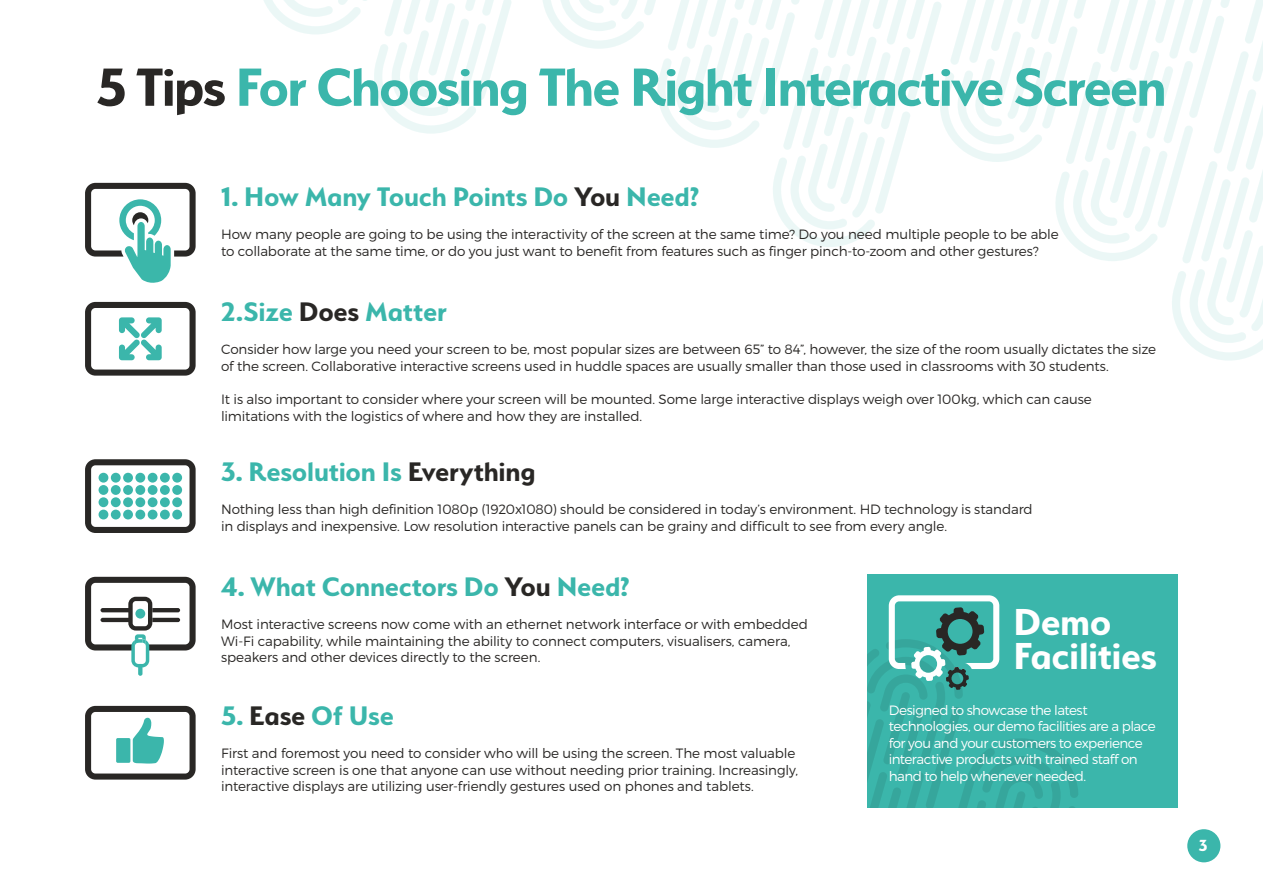
<style>
.page{position:relative;width:1263px;height:893px;background:#fff}
.page>*{position:absolute;margin:0;border:0;box-sizing:border-box;transform-origin:0 0}
.t1{font:700 60px "Serenity";letter-spacing:-.035em;color:#3bb6ab}
.t2{font:700 42px/34.5px "Serenity";letter-spacing:-.01em;color:#fff}
.t3{font:700 30px "Serenity";letter-spacing:-.01em;color:#3bb6ab}
.t4{font:700 18px "Serenity";color:#fff}
.t5{font:300 13.5px/16.5px "Montserrat";letter-spacing:-.01em;color:#292725}
.t6{font:300 13.5px/16.5px "Montserrat";letter-spacing:-.04em;color:#fff}
.s1{color:#292725}
.s2{color:#3bb7aa}
</style>
<div class="page">
<svg style="left:137px;top:0;width:1126px;height:361px"></svg>
<svg style="left:867px;top:574px;width:311px;height:234px;background:#3ab3a9"></svg>
<svg style="left:85px;top:459px;width:111px;height:74px"></svg>
<div style="left:99px;top:473px;width:9px;height:10px;background:#3bb6ab;border-radius:50%"></div>
<div style="left:111px;top:473px;width:10px;height:10px;background:#3bb6ab;border-radius:50%"></div>
<div style="left:123px;top:473px;width:10px;height:10px;background:#3bb6ab;border-radius:50%"></div>
<div style="left:135px;top:473px;width:10px;height:10px;background:#3bb6ab;border-radius:50%"></div>
<div style="left:148px;top:473px;width:10px;height:10px;background:#3bb6ab;border-radius:50%"></div>
<div style="left:160px;top:473px;width:10px;height:10px;background:#3bb6ab;border-radius:50%"></div>
<div style="left:172px;top:473px;width:10px;height:10px;background:#3bb6ab;border-radius:50%"></div>
<div style="left:99px;top:485px;width:9px;height:10px;background:#3bb6ab;border-radius:50%"></div>
<div style="left:111px;top:485px;width:10px;height:10px;background:#3bb6ab;border-radius:50%"></div>
<div style="left:123px;top:485px;width:10px;height:10px;background:#3bb6ab;border-radius:50%"></div>
<div style="left:135px;top:485px;width:10px;height:10px;background:#3bb6ab;border-radius:50%"></div>
<div style="left:148px;top:485px;width:10px;height:10px;background:#3bb6ab;border-radius:50%"></div>
<div style="left:160px;top:485px;width:10px;height:10px;background:#3bb6ab;border-radius:50%"></div>
<div style="left:172px;top:485px;width:10px;height:10px;background:#3bb6ab;border-radius:50%"></div>
<div style="left:99px;top:497px;width:9px;height:10px;background:#3bb6ab;border-radius:50%"></div>
<div style="left:111px;top:497px;width:10px;height:10px;background:#3bb6ab;border-radius:50%"></div>
<div style="left:123px;top:497px;width:10px;height:10px;background:#3bb6ab;border-radius:50%"></div>
<div style="left:135px;top:497px;width:10px;height:10px;background:#3bb6ab;border-radius:50%"></div>
<div style="left:148px;top:497px;width:10px;height:10px;background:#3bb6ab;border-radius:50%"></div>
<div style="left:160px;top:497px;width:10px;height:10px;background:#3bb6ab;border-radius:50%"></div>
<div style="left:172px;top:497px;width:10px;height:10px;background:#3bb6ab;border-radius:50%"></div>
<div style="left:99px;top:510px;width:9px;height:9px;background:#3bb6ab;border-radius:50%"></div>
<div style="left:111px;top:510px;width:10px;height:9px;background:#3bb6ab;border-radius:50%"></div>
<div style="left:123px;top:510px;width:10px;height:9px;background:#3bb6ab;border-radius:50%"></div>
<div style="left:135px;top:510px;width:10px;height:9px;background:#3bb6ab;border-radius:50%"></div>
<div style="left:148px;top:510px;width:10px;height:9px;background:#3bb6ab;border-radius:50%"></div>
<div style="left:160px;top:510px;width:10px;height:9px;background:#3bb6ab;border-radius:50%"></div>
<div style="left:172px;top:510px;width:10px;height:9px;background:#3bb6ab;border-radius:50%"></div>
<svg style="left:85px;top:183px;width:111px;height:103px"></svg>
<svg style="left:85px;top:302px;width:111px;height:74px"></svg>
<svg style="left:85px;top:706px;width:111px;height:74px"></svg>
<svg style="left:138px;top:664px;width:4px;height:12px"></svg>
<svg style="left:85px;top:577px;width:111px;height:90px"></svg>
<svg style="left:889px;top:595px;width:110px;height:95px"></svg>
<div style="left:1187px;top:829px;width:33px;height:33px;background:#3bb6ab;border-radius:50%"></div>
<h1 class="t1" style="left:96px;top:54px;width:1072px"><span class="s1">5 Tips</span> For Cho<span class="s2">o</span>sing The Right Interactive Screen</h1>
<h3 class="t3" style="left:221px;top:180px;width:480px">1. How Many Touch Points Do <span class="s1">You</span> Need?</h3>
<p class="t5" style="left:221px;top:226px;width:839px">How many people are going to be using the interactivity of the screen at the same time? Do you need multiple people to be able to collaborate at the same time, or do you just want to benefit from features such as finger pinch-to-zoom and other gestures?</p>
<h3 class="t3" style="left:221px;top:295px;width:227px">2.Size <span class="s1">Does</span> Matter</h3>
<p class="t5" style="left:221px;top:341px;width:936px">Consider how large you need your screen to be, most popular sizes are between 65” to 84”, however, the size of the room usually dictates the size of the screen. Collaborative interactive screens used in huddle spaces are usually smaller than those used in classrooms with 30 students.</p>
<p class="t5" style="left:221px;top:391px;width:872px">It is also important to consider where your screen will be mounted. Some large interactive displays weigh over 100kg, which can cause limitations with the logistics of where and how they are installed.</p>
<h3 class="t3" style="left:221px;top:455px;width:316px">3. Resolution Is <span class="s1">Everything</span></h3>
<p class="t5" style="left:221px;top:501px;width:813px">Nothing less than high definition 1080p (1920x1080) should be considered in today’s environment. HD technology is standard in displays and inexpensive. Low resolution interactive panels can be grainy and difficult to see from every angle.</p>
<h3 class="t3" style="left:221px;top:570px;width:410px">4. What Connectors Do <span class="s1">You</span> Need?</h3>
<p class="t5" style="left:221px;top:616px;width:588px">Most interactive screens now come with an ethernet network interface or with embedded<br>Wi-Fi capability, while maintaining the ability to connect computers, visualisers, camera, speakers and other devices directly to the screen.</p>
<h3 class="t3" style="left:221px;top:699px;width:174px">5. <span class="s1">Ease</span> Of Use</h3>
<p class="t5" style="left:221px;top:745px;width:578px">First and foremost you need to consider who will be using the screen. The most valuable interactive screen is one that anyone can use without needing prior training. Increasingly, interactive displays are utilizing user-friendly gestures used on phones and tablets.</p>
<h2 class="t2" style="left:1013px;top:604px;width:145px">Demo<br>Facilities</h2>
<p class="t6" style="left:889px;top:701px;width:268px">Designed to showcase the latest technologies, our demo facilities are a place for you and your customers to experience interactive products with trained staff on hand to help whenever needed.</p>
<h3 class="t4" style="left:1199px;top:836px;width:10px">3</h3>
</div>
